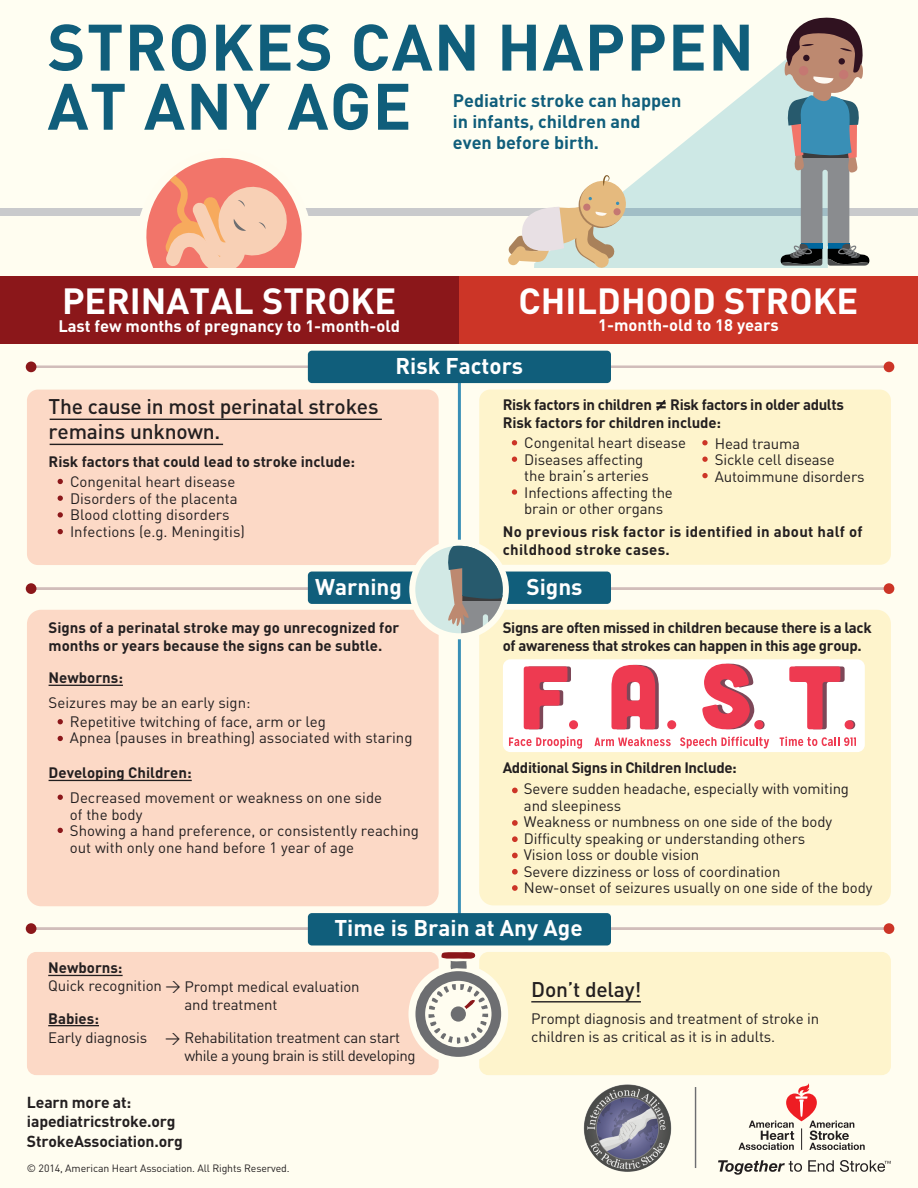
<style>
.page{position:relative;width:918px;height:1188px;background:#fffdf0}
.page>*{position:absolute;margin:0;border:0;box-sizing:border-box;transform-origin:0 0}
.t1{font:700 64.5px/59.1px "DIN";letter-spacing:.02em;color:#105e7b}
.t2{font:700 36px "DIN";color:#fff}
.t3{font:700 22.5px "DIN";color:#fff}
.t4{font:500 21px/25.2px "DIN";letter-spacing:-.01em;color:#231f20}
.t5{font:700 18px/21.1px "DIN";color:#105e7b}
.t6{font:700 16.5px "DIN";color:#fff}
.t7{font:700 15.75px/19.5px "DIN";letter-spacing:-.01em;color:#231f20}
.t8{font:15px/16.5px "DIN";letter-spacing:-.01em;color:#231f20}
.t9{font:700 15px/18px "DIN";letter-spacing:-.025em;color:#231f20}
.t10{font:700 15px/18px "DIN";letter-spacing:-.005em;color:#231f20}
.t11{font:700 15px/18px "DIN";letter-spacing:.02em;color:#231f20}
.t12{font:15px "DIN";letter-spacing:-.03em;color:#231f20}
.t13{font:10.5px "DIN";letter-spacing:-.01em;color:#231f20}
</style>
<div class="page">
<svg style="left:627px;top:65px;width:201px;height:203px;fill:#cde8e5"></svg>
<div style="left:27px;top:952px;width:412px;height:123px;background:#fcd9c6;border-radius:9px"></div>
<div style="left:479px;top:952px;width:412px;height:123px;background:#fef4cc;border-radius:9px"></div>
<div style="left:479px;top:390px;width:412px;height:175px;background:#fef4cc;border-radius:11px"></div>
<div style="left:458px;top:363px;width:3px;height:563px;border:1px solid #398fb6"></div>
<hr style="left:31px;top:928px;width:858px;height:1px;background:#7d4657">
<div style="left:308px;top:913px;width:303px;height:32px;background:#105e7b;border-radius:4px"></div>
<svg style="left:124px;top:157px;width:201px;height:111px"></svg>
<hr style="left:31px;top:366px;width:858px;height:2px;background:#7d4657">
<div style="left:458px;top:273px;width:460px;height:71px;background:#cc3527"></div>
<div style="left:0;top:273px;width:459px;height:71px;background:#8b171a"></div>
<div style="left:27px;top:610px;width:412px;height:296px;background:#fcd9c6;border-radius:14px"></div>
<hr style="left:31px;top:588px;width:858px;height:2px;background:#7d4657">
<div style="left:308px;top:572px;width:303px;height:32px;background:#105e7b;border-radius:4px"></div>
<div style="left:308px;top:351px;width:303px;height:32px;background:#105e7b;border-radius:4px"></div>
<div style="left:27px;top:390px;width:412px;height:175px;background:#fcd9c6;border-radius:11px"></div>
<svg style="left:512px;top:440px;width:5px;height:5px"></svg>
<svg style="left:702px;top:440px;width:6px;height:5px"></svg>
<svg style="left:512px;top:457px;width:5px;height:5px"></svg>
<svg style="left:702px;top:457px;width:6px;height:5px"></svg>
<svg style="left:702px;top:473px;width:6px;height:5px"></svg>
<svg style="left:512px;top:489px;width:5px;height:6px"></svg>
<div style="left:408px;top:964px;width:100px;height:100px;background:#fffdf0;border-radius:50%"></div>
<svg style="left:441px;top:952px;width:35px;height:17px"></svg>
<svg style="left:420px;top:976px;width:76px;height:76px"></svg>
<div style="left:415px;top:971px;width:86px;height:86px;border:10px solid #6d6e71;border-radius:50%"></div>
<svg style="left:429px;top:984px;width:59px;height:60px"></svg>
<div style="left:884px;top:362px;width:10px;height:10px;background:#cc3527;border-radius:50%"></div>
<div style="left:884px;top:923px;width:10px;height:11px;background:#cc3527;border-radius:50%"></div>
<div style="left:26px;top:362px;width:10px;height:10px;background:#8b171a;border-radius:50%"></div>
<div style="left:26px;top:923px;width:10px;height:11px;background:#8b171a;border-radius:50%"></div>
<div style="left:479px;top:610px;width:412px;height:295px;background:#fef4cc;border-radius:14px"></div>
<div style="left:503px;top:659px;width:362px;height:93px;background:#fff;border-radius:7px"></div>
<svg style="left:512px;top:788px;width:6px;height:5px"></svg>
<svg style="left:512px;top:820px;width:6px;height:6px"></svg>
<svg style="left:512px;top:836px;width:6px;height:6px"></svg>
<svg style="left:512px;top:853px;width:6px;height:5px"></svg>
<svg style="left:512px;top:869px;width:6px;height:6px"></svg>
<svg style="left:512px;top:885px;width:6px;height:6px"></svg>
<svg style="left:524px;top:666px;width:47px;height:63px"></svg>
<svg style="left:611px;top:665px;width:48px;height:64px;background:#e45a6c"></svg>
<svg style="left:702px;top:664px;width:52px;height:65px"></svg>
<svg style="left:789px;top:666px;width:56px;height:63px"></svg>
<div style="left:569px;top:720px;width:9px;height:9px;background:#ee3a51;border-radius:50%"></div>
<div style="left:667px;top:720px;width:9px;height:9px;background:#ee3a51;border-radius:50%"></div>
<svg style="left:756px;top:720px;width:9px;height:9px"></svg>
<div style="left:754px;top:720px;width:9px;height:9px;background:#ee3a51;border-radius:50%"></div>
<div style="left:845px;top:720px;width:9px;height:9px;background:#ee3a51;border-radius:50%"></div>
<svg style="left:509px;top:737px;width:73px;height:12px"></svg>
<svg style="left:595px;top:737px;width:76px;height:9px"></svg>
<svg style="left:680px;top:736px;width:89px;height:12px"></svg>
<img style="left:583px;top:1084px;width:112px;height:88px">
<svg style="left:780px;top:737px;width:76px;height:9px"></svg>
<svg style="left:656px;top:400px;width:10px;height:11px"></svg>
<div style="left:884px;top:583px;width:10px;height:11px;background:#cc3527;border-radius:50%"></div>
<div style="left:26px;top:583px;width:10px;height:11px;background:#8b171a;border-radius:50%"></div>
<div style="left:409px;top:540px;width:100px;height:99px;background:#fffdf0;border-radius:50%"></div>
<div style="left:415px;top:546px;width:88px;height:87px;background:#d2e9e5;border-radius:50%"></div>
<svg style="left:441px;top:546px;width:62px;height:87px"></svg>
<hr style="left:531px;top:1001px;width:110px;height:2px;background:#231f20">
<div style="left:0;top:268px;width:918px;height:8px;background:#fffdf0"></div>
<hr style="left:48px;top:975px;width:75px;height:1px;background:#231f20">
<hr style="left:48px;top:1025px;width:51px;height:1px;background:#231f20">
<hr style="left:49px;top:685px;width:74px;height:1px;background:#231f20">
<hr style="left:49px;top:780px;width:143px;height:1px;background:#231f20">
<svg style="left:738px;top:1083px;width:127px;height:67px"></svg>
<svg style="left:718px;top:1160px;width:84px;height:15px"></svg>
<svg style="left:808px;top:1160px;width:26px;height:12px"></svg>
<svg style="left:840px;top:1160px;width:51px;height:12px"></svg>
<svg style="left:779px;top:17px;width:92px;height:249px"></svg>
<svg style="left:508px;top:175px;width:119px;height:93px"></svg>
<hr style="left:695px;top:1087px;width:1px;height:81px;background:#6d6e71">
<svg style="left:58px;top:479px;width:5px;height:5px"></svg>
<svg style="left:58px;top:529px;width:5px;height:5px"></svg>
<svg style="left:58px;top:512px;width:5px;height:6px"></svg>
<svg style="left:58px;top:496px;width:5px;height:5px"></svg>
<svg style="left:58px;top:719px;width:5px;height:5px"></svg>
<svg style="left:58px;top:795px;width:5px;height:5px"></svg>
<svg style="left:58px;top:828px;width:5px;height:5px"></svg>
<svg style="left:58px;top:736px;width:5px;height:5px"></svg>
<hr style="left:50px;top:419px;width:332px;height:1px;background:#231f20">
<hr style="left:50px;top:444px;width:173px;height:1px;background:#231f20">
<h1 class="t1" style="left:47px;top:15px;width:708px">STROKES CAN HAPPEN<br>AT ANY AGE</h1>
<p class="t5" style="left:453px;top:89px;width:230px">Pediatric stroke can happen in infants, children and even before birth.</p>
<h2 class="t2" style="left:62px;top:277px;width:336px">PERINATAL STROKE</h2>
<h2 class="t2" style="left:519px;top:277px;width:341px">CHILDHOOD STROKE</h2>
<p class="t6" style="left:598px;top:314px;width:182px">1-month-old to 18 years</p>
<h3 class="t3" style="left:396px;top:351px;width:129px">Risk Factors</h3>
<p class="t6" style="left:58px;top:316px;width:343px">Last few months of pregnancy to 1-month-old</p>
<h3 class="t4" style="left:49px;top:393px;width:331px">The cause in most perinatal strokes remains unknown.</h3>
<p class="t10" style="left:49px;top:452px;width:308px">Risk factors that could lead to stroke include:</p>
<p class="t8" style="left:70px;top:473px;width:176px">Congenital heart disease<br>Disorders of the placenta<br>Blood clotting disorders<br>Infections (e.g. Meningitis)</p>
<p class="t9" style="left:503px;top:395px;width:343px">Risk factors in children Risk factors in older adults<br>Risk factors for children include:</p>
<p class="t8" style="left:524px;top:435px;width:163px">Congenital heart disease<br>Diseases affecting<br>the brain’s arteries<br>Infections affecting the brain or other organs</p>
<p class="t8" style="left:715px;top:435px;width:151px">Head trauma<br>Sickle cell disease<br>Autoimmune disorders</p>
<p class="t11" style="left:503px;top:522px;width:361px">No previous risk factor is identified in about half of childhood stroke cases.</p>
<h3 class="t3" style="left:315px;top:572px;width:88px">Warning</h3>
<h3 class="t3" style="left:526px;top:572px;width:58px">Signs</h3>
<p class="t10" style="left:49px;top:618px;width:352px">Signs of a perinatal stroke may go unrecognized for months or years because the signs can be subtle.</p>
<p class="t10" style="left:49px;top:668px;width:76px">Newborns:</p>
<p class="t8" style="left:49px;top:694px;width:204px">Seizures may be an early sign:</p>
<p class="t8" style="left:70px;top:713px;width:344px">Repetitive twitching of face, arm or leg<br>Apnea (pauses in breathing) associated with staring</p>
<p class="t10" style="left:49px;top:763px;width:145px">Developing Children:</p>
<p class="t8" style="left:70px;top:789px;width:351px">Decreased movement or weakness on one side<br>of the body<br>Showing a hand preference, or consistently reaching out with only one hand before 1 year of age</p>
<p class="t9" style="left:503px;top:618px;width:371px">Signs are often missed in children because there is a lack of awareness that strokes can happen in this age group.</p>
<p class="t9" style="left:503px;top:758px;width:236px">Additional Signs in Children Include:</p>
<p class="t8" style="left:524px;top:781px;width:350px">Severe sudden headache, especially with vomiting and sleepiness<br>Weakness or numbness on one side of the body Difficulty speaking or understanding others<br>Vision loss or double vision<br>Severe dizziness or loss of coordination<br>New-onset of seizures usually on one side of the body</p>
<h3 class="t3" style="left:334px;top:914px;width:250px">Time is Brain at Any Age</h3>
<p class="t10" style="left:48px;top:958px;width:76px">Newborns:</p>
<p class="t10" style="left:48px;top:1009px;width:52px">Babies:</p>
<p class="t8" style="left:184px;top:977px;width:177px;line-height:18px;text-indent:-136px">Quick recognition &gt; Prompt medical evaluation and treatment</p>
<p class="t8" style="left:48px;top:1029px;width:353px">Early diagnosis &gt; Rehabilitation treatment can start</p>
<p class="t12" style="left:184px;top:1046px;width:233px">while a young brain is still developing</p>
<p class="t7" style="left:27px;top:1092px;width:157px">Learn more at: iapediatricstroke.org<br>StrokeAssociation.org</p>
<p class="t13" style="left:27px;top:1161px;width:264px">© 2014, American Heart Association. All Rights Reserved.</p>
<h3 class="t4" style="left:531px;top:976px;width:112px">Don’t delay!</h3>
<p class="t8" style="left:531px;top:1010px;width:289px;line-height:18px">Prompt diagnosis and treatment of stroke in children is as critical as it is in adults.</p>
</div>
